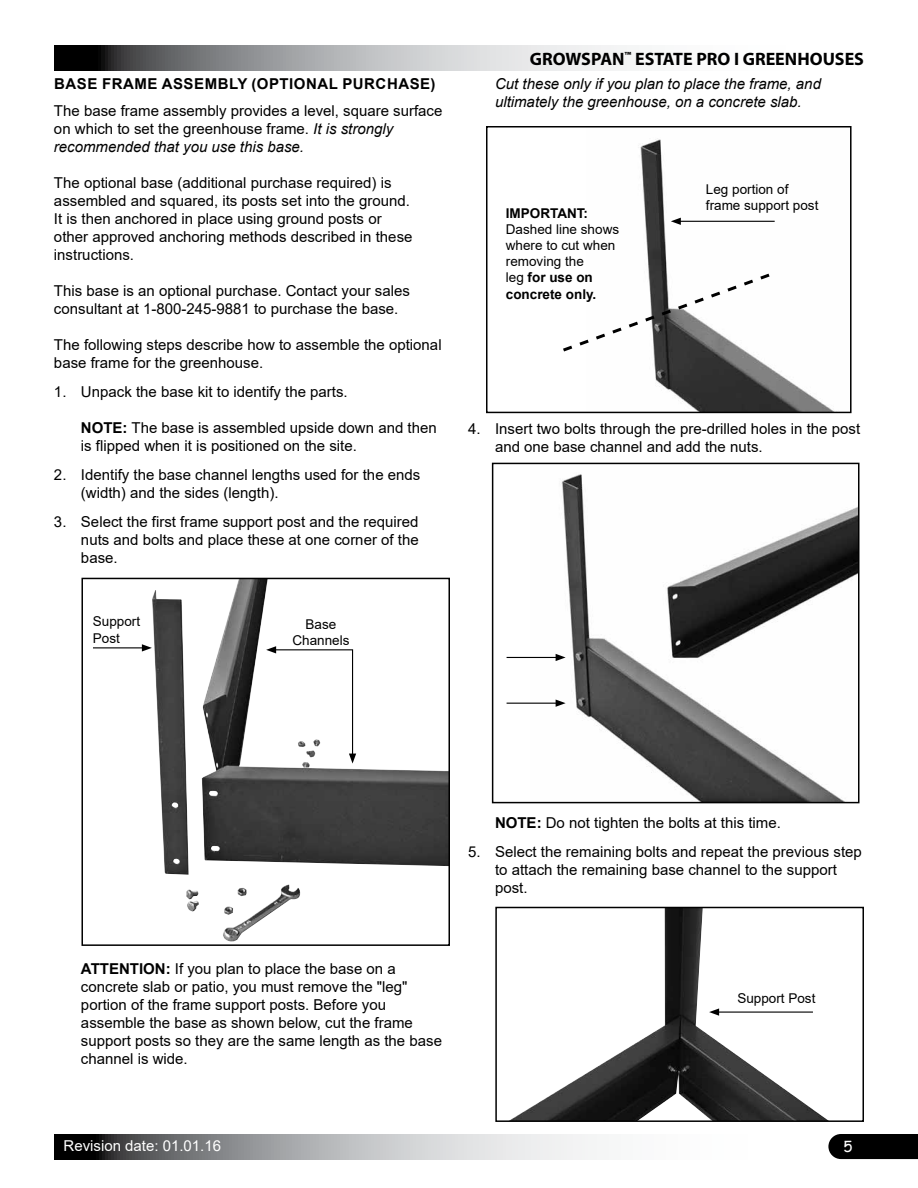
<style>
.page{position:relative;width:918px;height:1188px;background:#fff}
.page>*{position:absolute;margin:0;border:0;box-sizing:border-box;transform-origin:0 0}
.t1{font:700 18px "Myriad Pro";color:#000}
.t2{font:15px/18px "Arial";color:#000}
.t3{font:italic 15px/18px "Arial";color:#000}
.t4{font:700 15px "Arial";letter-spacing:.035em;color:#000}
.t5{font:15px "Arial";color:#fff}
.t6{font:15px "Comic Sans MS";color:#fff}
.t7{font:13.5px/16.2px "Arial";color:#000}
.t8{font:700 13.5px "Arial";color:#000}
.s1{font-style:italic}
.s2{font-weight:700}
</style>
<div class="page">
<svg style="left:54px;top:45px;width:573px;height:25px;background:#a0a1a3"></svg>
<div style="left:828px;top:1134px;width:90px;height:25px;background:#000"></div>
<svg style="left:54px;top:1134px;width:543px;height:25px;background:#a0a1a3"></svg>
<img style="left:152px;top:581px;width:295px;height:361px">
<div style="left:81px;top:578px;width:369px;height:368px;border:2px solid #000"></div>
<hr style="left:93px;top:647px;width:51px;height:1px;background:#000">
<svg style="left:142px;top:644px;width:10px;height:8px"></svg>
<svg style="left:266px;top:646px;width:90px;height:118px"></svg>
<img style="left:640px;top:138px;width:192px;height:272px">
<div style="left:486px;top:126px;width:366px;height:287px;border:2px solid #000"></div>
<svg style="left:563px;top:271px;width:210px;height:83px"></svg>
<hr style="left:678px;top:221px;width:97px;height:1px;background:#000">
<svg style="left:671px;top:218px;width:10px;height:7px"></svg>
<img style="left:530px;top:474px;width:327px;height:326px">
<div style="left:492px;top:463px;width:368px;height:340px;border:2px solid #000"></div>
<hr style="left:507px;top:657px;width:51px;height:1px;background:#000">
<svg style="left:556px;top:654px;width:10px;height:7px"></svg>
<hr style="left:507px;top:703px;width:51px;height:1px;background:#000">
<svg style="left:556px;top:700px;width:10px;height:7px"></svg>
<img style="left:512px;top:910px;width:314px;height:209px">
<div style="left:495px;top:907px;width:369px;height:215px;border:2px solid #000"></div>
<hr style="left:717px;top:1012px;width:96px;height:1px;background:#000">
<svg style="left:709px;top:1008px;width:10px;height:8px"></svg>
<p class="t4" style="left:54px;top:74px;width:383px">BASE FRAME ASSEMBLY (OPTIONAL PURCHASE)</p>
<p class="t2" style="left:54px;top:102px;width:390px">The base frame assembly provides a level, square surface on which to set the greenhouse frame. <span class="s1">It is strongly recommended that you use this base.</span></p>
<p class="t2" style="left:54px;top:174px;width:360px">The optional base (additional purchase required) is assembled and squared, its posts set into the ground.<br>It is then anchored in place using ground posts or other approved anchoring methods described in these instructions.</p>
<p class="t2" style="left:54px;top:282px;width:357px">This base is an optional purchase. Contact your sales consultant at 1-800-245-9881 to purchase the base.</p>
<p class="t2" style="left:54px;top:336px;width:389px">The following steps describe how to assemble the optional base frame for the greenhouse.</p>
<p class="t2" style="left:54px;top:383px;width:295px">1. Unpack the base kit to identify the parts.</p>
<p class="t2" style="left:81px;top:419px;width:357px"><span class="s2">NOTE:</span> The base is assembled upside down and then is flipped when it is positioned on the site.</p>
<p class="t2" style="left:81px;top:466px;width:341px;text-indent:-27px">2. Identify the base channel lengths used for the ends (width) and the sides (length).</p>
<p class="t2" style="left:81px;top:513px;width:339px;text-align:justify;text-indent:-27px">3. Select the first frame support post and the required nuts and bolts and place these at one corner of the base.</p>
<p class="t7" style="left:93px;top:613px;width:49px">Support<br>Post</p>
<p class="t7" style="left:292px;top:616px;width:59px;text-align:center">Base<br>Channels</p>
<p class="t1" style="left:530px;top:47px;width:336px">GROWSPAN<sup>™</sup> ESTATE PRO I GREENHOUSES</p>
<p class="t3" style="left:495px;top:75px;width:328px">Cut these only if you plan to place the frame, and ultimately the greenhouse, on a concrete slab.</p>
<p class="t8" style="left:506px;top:203px;width:84px">IMPORTANT:</p>
<p class="t7" style="left:506px;top:221px;width:115px">Dashed line shows where to cut when removing the<br>leg <span class="s2">for use on concrete only.</span></p>
<p class="t7" style="left:706px;top:181px;width:114px">Leg portion of frame support post</p>
<p class="t2" style="left:495px;top:420px;width:367px;text-indent:-27px">4. Insert two bolts through the pre-drilled holes in the post and one base channel and add the nuts.</p>
<p class="t2" style="left:81px;top:960px;width:363px"><span class="s2">ATTENTION:</span> If you plan to place the base on a concrete slab or patio, you must remove the "leg" portion of the frame support posts. Before you assemble the base as shown below, cut the frame support posts so they are the same length as the base channel is wide.</p>
<p class="t2" style="left:495px;top:814px;width:287px"><span class="s2">NOTE:</span> Do not tighten the bolts at this time.</p>
<p class="t2" style="left:495px;top:843px;width:368px;text-indent:-27px">5. Select the remaining bolts and repeat the previous step to attach the remaining base channel to the support post.</p>
<p class="t7" style="left:737px;top:991px;width:80px">Support Post</p>
<p class="t5" style="left:64px;top:1135px;width:159px">Revision date: 01.01.16</p>
<p class="t6" style="left:844px;top:1135px;width:11px">5</p>
</div>
